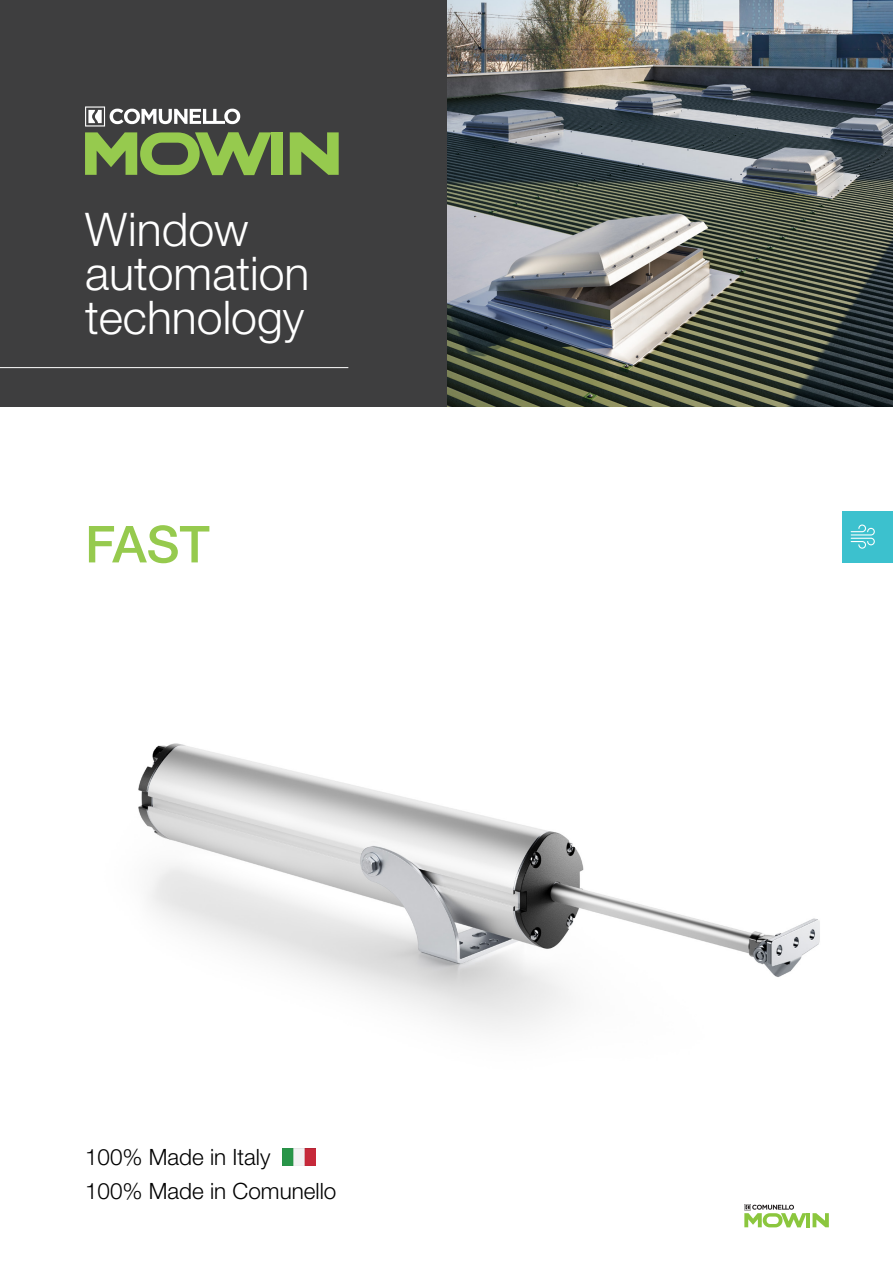
<style>
.page{position:relative;width:893px;height:1263px;background:#fff}
.page>*{position:absolute;margin:0;border:0;box-sizing:border-box;transform-origin:0 0}
.t1{font:500 51px "Helvetica Neue LT Std";color:#96ca4e}
.t2{font:300 46.5px "Helvetica Neue LT Std";color:#fff}
.t3{font:300 22.5px "Helvetica Neue LT Std";color:#000001}
</style>
<div class="page">
<img style="left:446px;top:0;width:447px;height:407px">
<hr style="left:806px;top:1213px;width:4px;height:14px;background:#8bc63e">
<svg style="left:812px;top:1213px;width:17px;height:14px"></svg>
<svg style="left:744px;top:1204px;width:62px;height:23px"></svg>
<div style="left:0;top:0;width:446px;height:407px;background:#3e3e3f"></div>
<hr style="left:0;top:367px;width:348px;height:1px;background:#fff">
<div style="left:271px;top:132px;width:12px;height:43px;background:#96ca4e"></div>
<svg style="left:290px;top:132px;width:49px;height:43px"></svg>
<svg style="left:85px;top:106px;width:186px;height:69px"></svg>
<img style="left:138px;top:743px;width:682px;height:289px">
<img style="left:282px;top:1148px;width:34px;height:17px">
<div style="left:843px;top:511px;width:50px;height:51px;background:#3cc1ce"></div>
<svg style="left:851px;top:524px;width:24px;height:25px"></svg>
<p class="t2" style="left:85px;top:201px;width:165px">Window</p>
<p class="t2" style="left:85px;top:245px;width:226px">automation</p>
<p class="t2" style="left:85px;top:289px;width:221px">technology</p>
<p class="t1" style="left:85px;top:514px;width:126px">FAST</p>
<p class="t3" style="left:85px;top:1143px;width:187px">100% Made in Italy</p>
<p class="t3" style="left:85px;top:1177px;width:253px">100% Made in Comunello</p>
</div>
